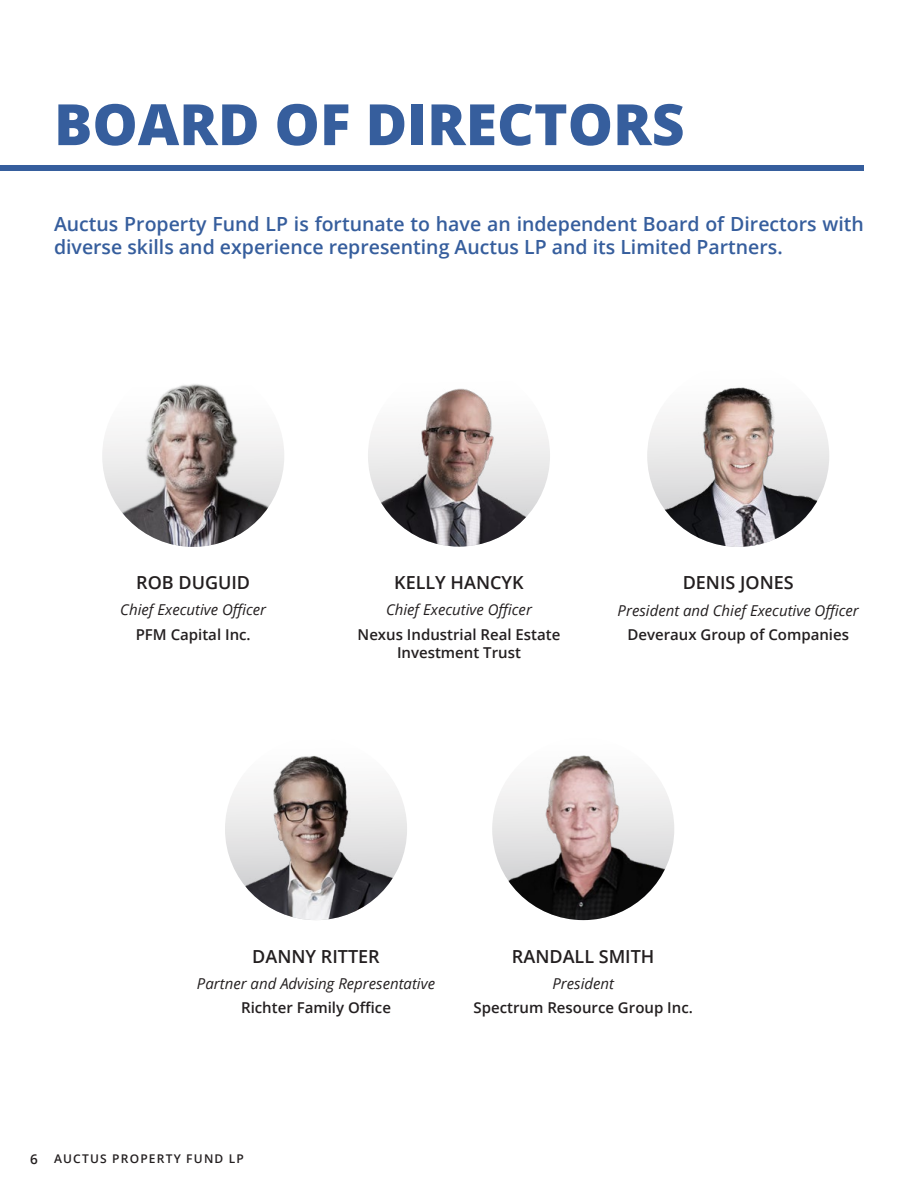
<style>
.page{position:relative;width:918px;height:1188px;background:#fff}
.page>*{position:absolute;margin:0;border:0;box-sizing:border-box;transform-origin:0 0}
.t1{font:800 57px "Open Sans";color:#365e9d}
.t2{font:600 19.5px/23.4px "Open Sans";color:#365e9d}
.t3{font:600 18px "Open Sans";color:#231f20}
.t4{font:600 15px/18px "Open Sans";color:#231f20;text-align:center}
.t5{font:italic 15px "Open Sans";color:#231f20}
.t6{font:600 12px "Open Sans";letter-spacing:.1em;color:#231f20}
.s1{font-size:13.5px}
</style>
<div class="page">
<img style="left:102px;top:365px;width:182px;height:182px;border-radius:91px">
<img style="left:368px;top:365px;width:182px;height:182px;border-radius:91px">
<img style="left:647px;top:365px;width:182px;height:182px;border-radius:91px">
<img style="left:225px;top:738px;width:182px;height:182px;border-radius:91px">
<img style="left:492px;top:738px;width:182px;height:182px;border-radius:91px">
<div style="left:0;top:165px;width:864px;height:6px;background:#365e9d"></div>
<h1 class="t1" style="left:54px;top:81px;width:632px">BOARD OF DIRECTORS</h1>
<p class="t2" style="left:54px;top:212px;width:812px">Auctus Property Fund LP is fortunate to have an independent Board of Directors with diverse skills and experience representing Auctus LP and its Limited Partners.</p>
<p class="t3" style="left:136px;top:570px;width:115px">ROB DUGUID</p>
<p class="t5" style="left:120px;top:600px;width:147px">Chief Executive Officer</p>
<p class="t4" style="left:136px;top:625px;width:117px">PFM Capital Inc.</p>
<p class="t3" style="left:394px;top:570px;width:131px">KELLY HANCYK</p>
<p class="t4" style="left:358px;top:625px;width:204px">Nexus Industrial Real Estate<br>Investment Trust</p>
<p class="t5" style="left:386px;top:600px;width:147px">Chief Executive Officer</p>
<p class="t3" style="left:683px;top:570px;width:113px">DENIS JONES</p>
<p class="t4" style="left:627px;top:625px;width:223px">Deveraux Group of Companies</p>
<p class="t5" style="left:618px;top:600px;width:243px">President and Chief Executive Officer</p>
<p class="t3" style="left:252px;top:944px;width:129px">DANNY RITTER</p>
<p class="t4" style="left:241px;top:999px;width:151px">Richter Family Office</p>
<p class="t5" style="left:197px;top:973px;width:240px">Partner and Advising Representative</p>
<p class="t3" style="left:512px;top:944px;width:144px">RANDALL SMITH</p>
<p class="t4" style="left:474px;top:999px;width:221px">Spectrum Resource Group Inc.</p>
<p class="t5" style="left:552px;top:973px;width:63px">President</p>
<p class="t6" style="left:30px;top:1151px;width:215px"><span class="s1">6</span> AUCTUS PROPERTY FUND LP</p>
</div>
